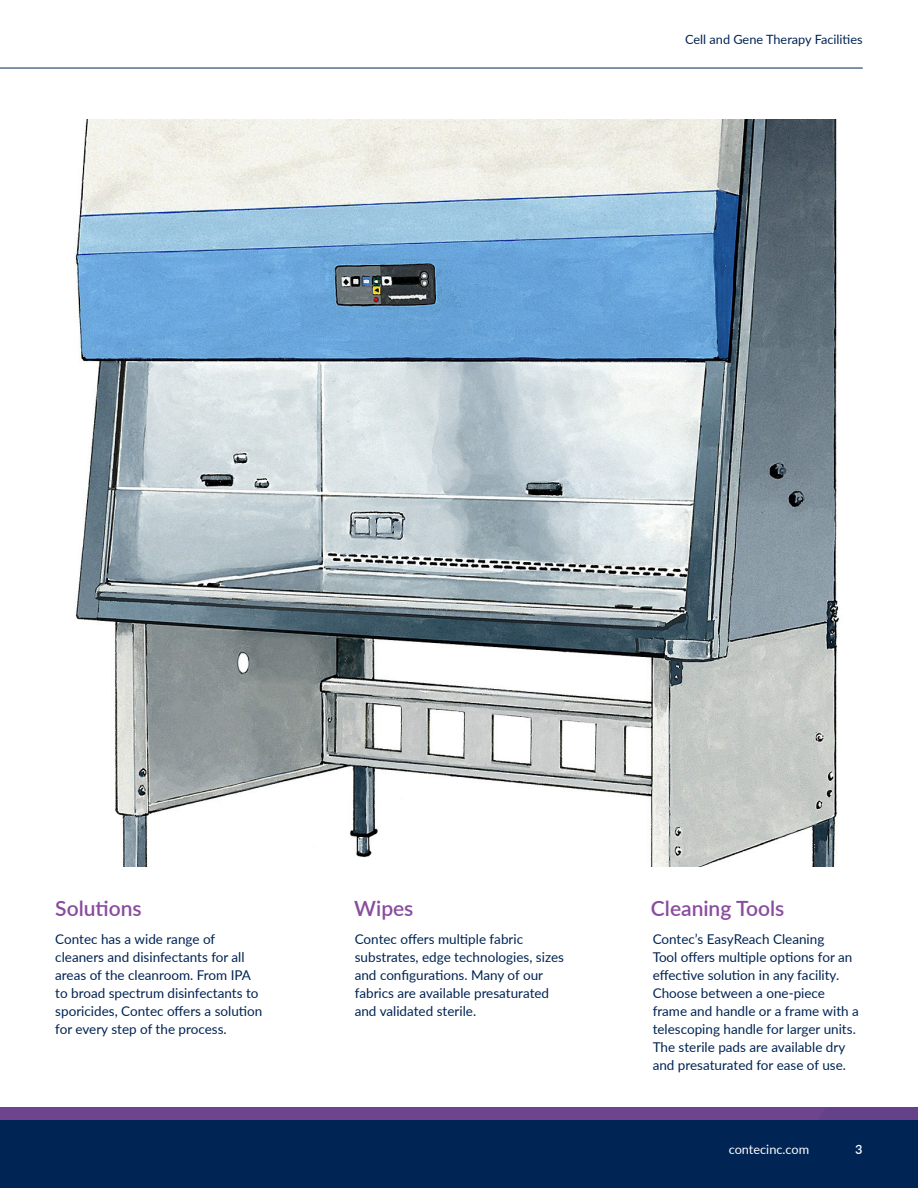
<style>
.page{position:relative;width:918px;height:1188px;background:#fff}
.page>*{position:absolute;margin:0;border:0;box-sizing:border-box;transform-origin:0 0}
._08__Notes_7pt{font:600 21px "Lato";color:#894c9e}
._08__Notes_7pt-2{font:13.5px/18px "Lato";color:#002453}
.t1{font:12.75px "Lato";color:#002453}
.t2{font:12.75px "Lato";color:#fff}
.t3{font:600 12.75px "Lato";color:#fff}
</style>
<div class="page">
<div style="left:0;top:1120px;width:918px;height:68px;background:#002453"></div>
<div style="left:0;top:1107px;width:918px;height:13px;background:#6e448f"></div>
<hr style="left:0;top:68px;width:863px;height:1px;background:#002453">
<img style="left:75px;top:119px;width:765px;height:748px">
<p class="t1" style="left:685px;top:31px;width:179px">Cell and Gene Therapy Facilities</p>
<p class="_08__Notes_7pt" style="left:55px;top:893px;width:88px">Solutions</p>
<p class="_08__Notes_7pt" style="left:651px;top:893px;width:135px">Cleaning Tools</p>
<p class="_08__Notes_7pt-2" style="left:55px;top:930px;width:209px">Contec has a wide range of cleaners and disinfectants for all areas of the cleanroom. From IPA to broad spectrum disinfectants to sporicides, Contec offers a solution for every step of the process.</p>
<p class="_08__Notes_7pt-2" style="left:653px;top:930px;width:208px">Contec’s EasyReach Cleaning<br>Tool offers multiple options for an effective solution in any facility.<br>Choose between a one-piece frame and handle or a frame with a telescoping handle for larger units.<br>The sterile pads are available dry and presaturated for ease of use.</p>
<p class="_08__Notes_7pt" style="left:354px;top:893px;width:61px">Wipes</p>
<p class="_08__Notes_7pt-2" style="left:355px;top:930px;width:211px">Contec offers multiple fabric substrates, edge technologies, sizes and configurations. Many of our fabrics are available presaturated and validated sterile.</p>
<p class="t2" style="left:729px;top:1140px;width:82px">contecinc.com</p>
<p class="t3" style="left:855px;top:1140px;width:9px">3</p>
</div>
